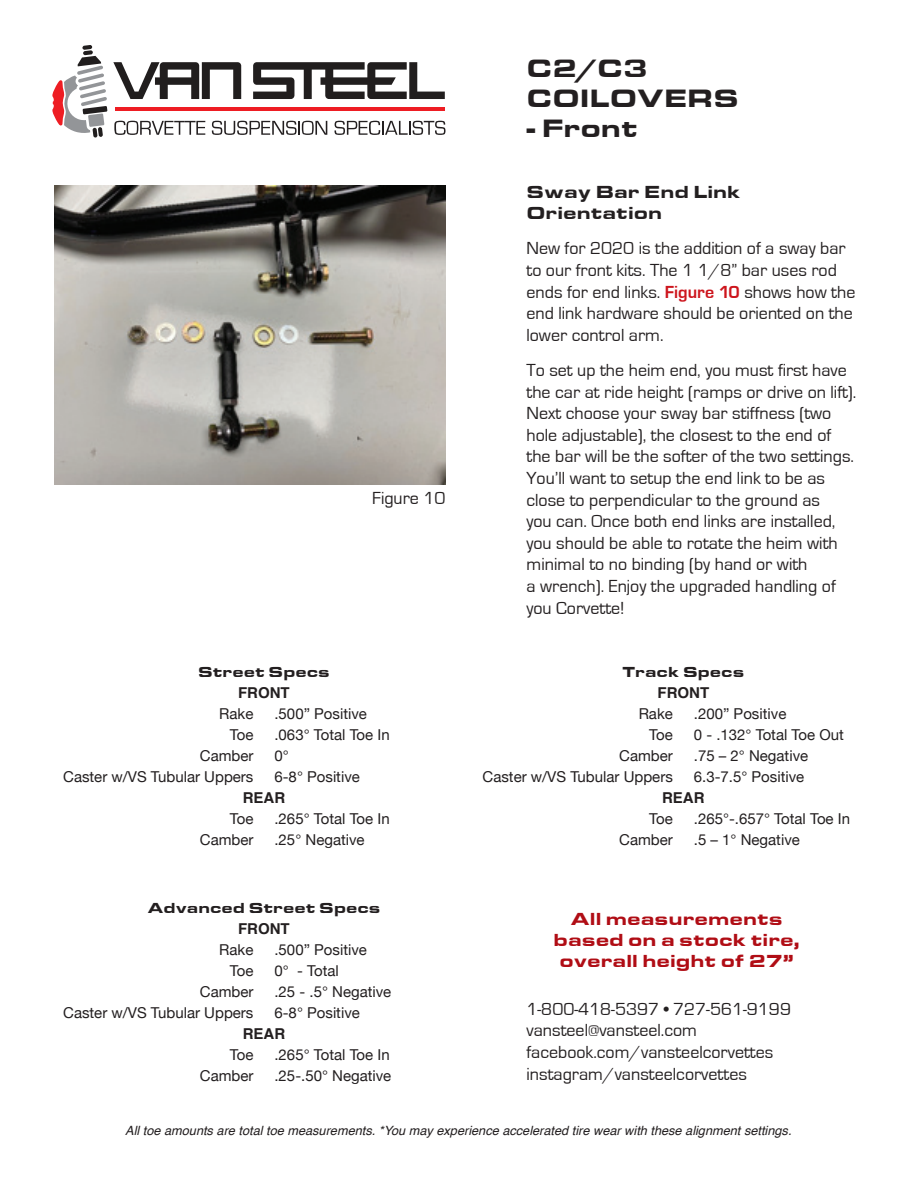
<style>
.page{position:relative;width:918px;height:1188px;background:#fff}
.page>*{position:absolute;margin:0;border:0;box-sizing:border-box;transform-origin:0 0}
.t1{font:900 25.95px/29.8px "Eurostile Extended";color:#231f20}
.t2{font:18px/21.6px "Eurostile";color:#231f20}
.t3{font:900 18px/21px "Eurostile Extended";color:#b00d15;text-align:center}
.t4{font:900 18px/21.6px "Eurostile Extended";color:#231f20}
.t5{font:15px "Helvetica Neue";color:#231f20}
.t6{font:900 15px "Eurostile Extended";color:#231f20}
.t7{font:700 15px "Helvetica";color:#231f20}
.t8{font:italic 12.75px "Helvetica";color:#231f20}
.s1{font-family:"Eurostile T";font-weight:700;color:#cd151d}
</style>
<div class="page">
<svg style="left:52px;top:45px;width:55px;height:93px"></svg>
<hr style="left:115px;top:107px;width:330px;height:3px;background:#ee1d23">
<svg style="left:113px;top:62px;width:128px;height:37px"></svg>
<svg style="left:253px;top:62px;width:192px;height:37px"></svg>
<svg style="left:114px;top:121px;width:91px;height:14px"></svg>
<svg style="left:212px;top:121px;width:115px;height:14px"></svg>
<svg style="left:335px;top:121px;width:111px;height:14px"></svg>
<img style="left:54px;top:186px;width:392px;height:298px">
<p class="t2" style="left:372px;top:487px;width:75px">Figure 10</p>
<p class="t6" style="left:198px;top:663px;width:133px">Street Specs</p>
<p class="t7" style="left:238px;top:681px;width:53px">FRONT</p>
<p class="t5" style="left:219px;top:703px;width:36px">Rake</p>
<p class="t5" style="left:274px;top:703px;width:94px">.500” Positive</p>
<p class="t5" style="left:230px;top:724px;width:25px">Toe</p>
<p class="t5" style="left:274px;top:724px;width:117px">.063° Total Toe In</p>
<p class="t5" style="left:200px;top:745px;width:55px">Camber</p>
<p class="t5" style="left:274px;top:745px;width:16px">0°</p>
<p class="t5" style="left:63px;top:766px;width:192px">Caster w/VS Tubular Uppers</p>
<p class="t5" style="left:274px;top:766px;width:87px">6-8° Positive</p>
<p class="t7" style="left:243px;top:786px;width:44px">REAR</p>
<p class="t5" style="left:230px;top:808px;width:25px">Toe</p>
<p class="t5" style="left:274px;top:808px;width:117px">.265° Total Toe In</p>
<p class="t5" style="left:200px;top:829px;width:55px">Camber</p>
<p class="t5" style="left:274px;top:829px;width:92px">.25° Negative</p>
<p class="t6" style="left:147px;top:899px;width:234px">Advanced Street Specs</p>
<p class="t7" style="left:238px;top:917px;width:53px">FRONT</p>
<p class="t5" style="left:219px;top:939px;width:36px">Rake</p>
<p class="t5" style="left:274px;top:939px;width:94px">.500” Positive</p>
<p class="t5" style="left:230px;top:960px;width:25px">Toe</p>
<p class="t5" style="left:274px;top:960px;width:66px">0° - Total</p>
<p class="t5" style="left:200px;top:981px;width:55px">Camber</p>
<p class="t5" style="left:274px;top:981px;width:118px">.25 - .5° Negative</p>
<p class="t5" style="left:63px;top:1002px;width:192px">Caster w/VS Tubular Uppers</p>
<p class="t5" style="left:274px;top:1002px;width:87px">6-8° Positive</p>
<p class="t7" style="left:243px;top:1022px;width:44px">REAR</p>
<p class="t5" style="left:230px;top:1044px;width:25px">Toe</p>
<p class="t5" style="left:274px;top:1044px;width:117px">.265° Total Toe In</p>
<p class="t5" style="left:200px;top:1065px;width:55px">Camber</p>
<p class="t5" style="left:274px;top:1065px;width:118px">.25-.50° Negative</p>
<h1 class="t1" style="left:526px;top:54px;width:214px">C2/C3<br>COILOVERS</h1>
<h1 class="t1" style="left:526px;top:114px;width:113px">- Front</h1>
<p class="t4" style="left:526px;top:181px;width:216px">Sway Bar End Link<br>Orientation</p>
<p class="t2" style="left:526px;top:238px;width:330px">New for 2020 is the addition of a sway bar to our front kits. The 1 1/8” bar uses rod ends for end links. <span class="s1">Figure 10</span> shows how the end link hardware should be oriented on the lower control arm.</p>
<p class="t2" style="left:526px;top:360px;width:331px">To set up the heim end, you must first have the car at ride height (ramps or drive on lift).<br>Next choose your sway bar stiffness (two hole adjustable), the closest to the end of the bar will be the softer of the two settings.<br>You’ll want to setup the end link to be as close to perpendicular to the ground as<br>you can. Once both end links are installed, you should be able to rotate the heim with minimal to no binding (by hand or with<br>a wrench). Enjoy the upgraded handling of you Corvette!</p>
<p class="t6" style="left:622px;top:663px;width:123px">Track Specs</p>
<p class="t7" style="left:658px;top:681px;width:53px">FRONT</p>
<p class="t5" style="left:639px;top:703px;width:36px">Rake</p>
<p class="t5" style="left:694px;top:703px;width:94px">.200” Positive</p>
<p class="t5" style="left:649px;top:724px;width:25px">Toe</p>
<p class="t5" style="left:694px;top:724px;width:151px">0 - .132° Total Toe Out</p>
<p class="t5" style="left:619px;top:745px;width:55px">Camber</p>
<p class="t5" style="left:694px;top:745px;width:116px">.75 – 2° Negative</p>
<p class="t5" style="left:483px;top:766px;width:192px">Caster w/VS Tubular Uppers</p>
<p class="t5" style="left:694px;top:766px;width:112px">6.3-7.5° Positive</p>
<p class="t7" style="left:662px;top:786px;width:44px">REAR</p>
<p class="t5" style="left:649px;top:808px;width:25px">Toe</p>
<p class="t5" style="left:694px;top:808px;width:158px">.265°-.657° Total Toe In</p>
<p class="t5" style="left:619px;top:829px;width:55px">Camber</p>
<p class="t5" style="left:694px;top:829px;width:108px">.5 – 1° Negative</p>
<p class="t3" style="left:554px;top:908px;width:247px">All measurements based on a stock tire, overall height of 27”</p>
<p class="t2" style="left:526px;top:998px;width:266px">1-800-418-5397 • 727-561-9199 vansteel@vansteel.com facebook.com/vansteelcorvettes instagram/vansteelcorvettes</p>
<p class="t8" style="left:125px;top:1120px;width:668px">All toe amounts are total toe measurements. *You may experience accelerated tire wear with these alignment settings.</p>
</div>
